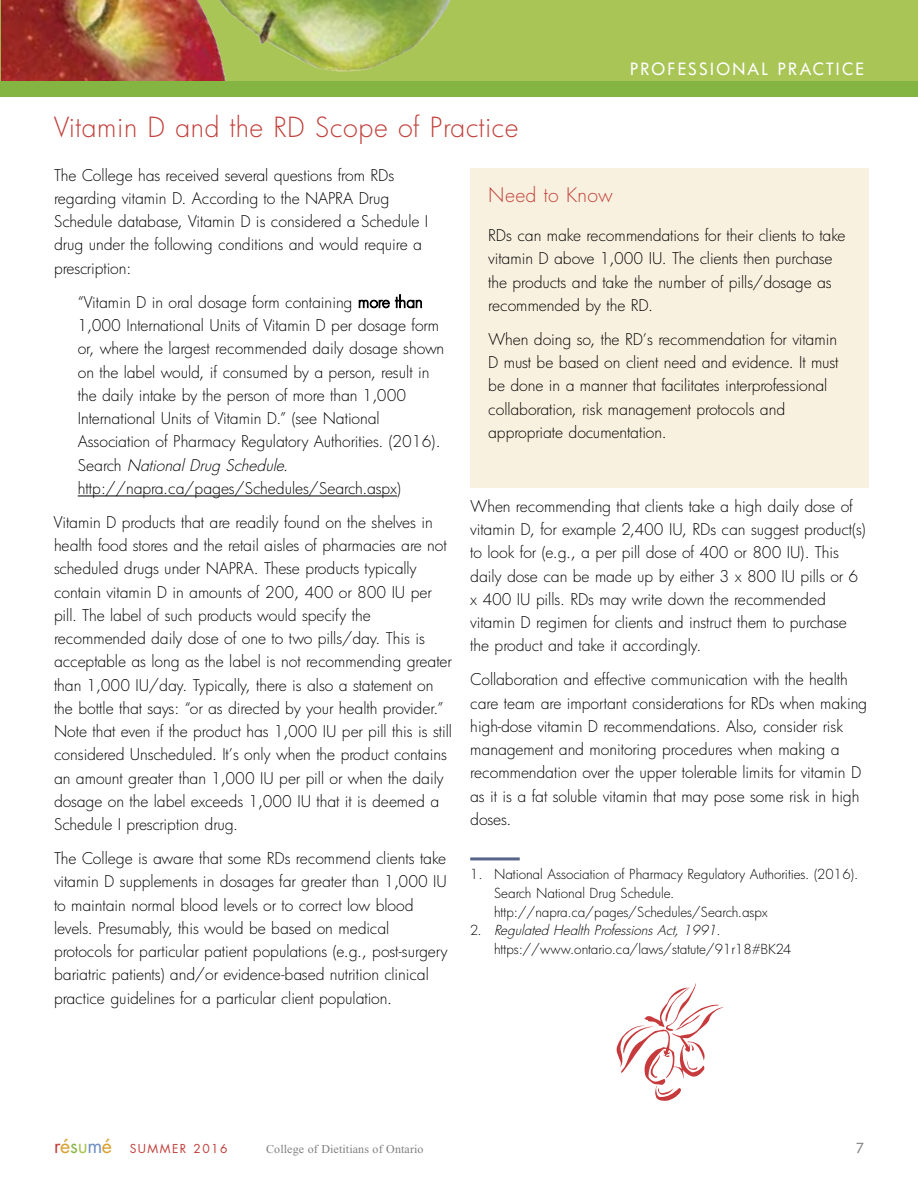
<style>
.page{position:relative;width:918px;height:1188px;background:#fff}
.page>*{position:absolute;margin:0;border:0;box-sizing:border-box;transform-origin:0 0}
.t1{font:300 27px "Futura";letter-spacing:.02em;color:#c1403b}
.t2{font:300 19.5px "Futura";letter-spacing:.015em;color:#c1403b}
.t3{font:500 16.5px "Futura";letter-spacing:.14em;color:#fff}
.t4{font:300 15.75px/23.2px "Futura";letter-spacing:-.005em;color:#000}
.t5{font:300 13.5px "Futura";letter-spacing:-.005em;color:#000}
.t6{font:italic 300 13.5px "Futura";color:#000}
.t7{font:500 13.5px "Futura";color:#808080}
.t8{font:12px "Times New Roman";letter-spacing:.01em;color:#808080}
.t9{font:12px "Futura";letter-spacing:.125em;color:#c1403b}
.s1{font-style:italic}
.s2{font-style:normal}
.s3{font-size:19.5px}
.s4{font-size:19.5px;color:#d9a02d}
.s5{font-size:19.5px;color:#8ab74b}
.s6{font-size:19.5px;color:#a8c556}
.s7{font-size:19.5px;color:#6f90c2}
</style>
<div class="page">
<div style="left:0;top:0;width:918px;height:84px;background:#a8c556"></div>
<hr style="left:78px;top:496px;width:319px;height:1px;background:#000">
<hr style="left:470px;top:857px;width:50px;height:3px;background:#556489">
<div style="left:470px;top:169px;width:399px;height:319px;background:#f9f1df"></div>
<svg style="left:617px;top:983px;width:106px;height:118px"></svg>
<img style="left:1px;top:0;width:226px;height:82px">
<img style="left:210px;top:0;width:240px;height:73px">
<div style="left:0;top:82px;width:918px;height:15px;background:#84b442"></div>
<h1 class="t1" style="left:54px;top:112px;width:466px">Vitamin D and the RD Scope of Practice</h1>
<p class="t3" style="left:630px;top:59px;width:235px">PROFESSIONAL PRACTICE</p>
<p class="t4" style="left:54px;top:164px;width:376px">The College has received several questions from RDs regarding vitamin D. According to the NAPRA Drug Schedule database, Vitamin D is considered a Schedule I drug under the following conditions and would require a prescription:</p>
<p class="t4" style="left:78px;top:291px;width:368px">“Vitamin D in oral dosage form containing more than 1,000 International Units of Vitamin D per dosage form or, where the largest recommended daily dosage shown on the label would, if consumed by a person, result in the daily intake by the person of more than 1,000<br>International Units of Vitamin D.” (see National Association of Pharmacy Regulatory Authorities. (2016).<br>S e a rc h <span class="s1">National Drug Schedule. </span>http://napra.ca/pages/Schedules/Search.aspx)</p>
<p class="t4" style="left:54px;top:511px;width:400px">Vitamin D products that are readily found on the shelves in health food stores and the retail aisles of pharmacies are not scheduled drugs under NAPRA. These products typically contain vitamin D in amounts of 200, 400 or 800 IU per pill. The label of such products would specify the recommended daily dose of one to two pills/day. This is acceptable as long as the label is not recommending greater than 1,000 IU/day. Typically, there is also a statement on the bottle that says: “or as directed by your health provider.” Note that even if the product has 1,000 IU per pill this is still considered Unscheduled. It’s only when the product contains an amount greater than 1,000 IU per pill or when the daily dosage on the label exceeds 1,000 IU that it is deemed a Schedule I prescription drug.</p>
<p class="t4" style="left:54px;top:847px;width:395px">The College is aware that some RDs recommend clients take vitamin D supplements in dosages far greater than 1,000 IU to maintain normal blood levels or to correct low blood levels. Presumably, this would be based on medical protocols for particular patient populations (e.g., post-surgery bariatric patients) and/or evidence-based nutrition clinical practice guidelines for a particular client population.</p>
<p class="t2" style="left:488px;top:183px;width:126px">Need to Know</p>
<p class="t4" style="left:488px;top:224px;width:359px">RDs can make recommendations for their clients to take vitamin D above 1,000 IU. The clients then purchase the products and take the number of pills/dosage as recommended by the RD.</p>
<p class="t4" style="left:488px;top:328px;width:352px">When doing so, the RD’s recommendation for vitamin D must be based on client need and evidence. It must be done in a manner that facilitates interprofessional collaboration, risk management protocols and appropriate documentation.</p>
<p class="t4" style="left:470px;top:495px;width:397px">When recommending that clients take a high daily dose of vitamin D, for example 2,400 IU, RDs can suggest product(s) to look for (e.g., a per pill dose of 400 or 800 IU). This daily dose can be made up by either 3 x 800 IU pills or 6 x 400 IU pills. RDs may write down the recommended vitamin D regimen for clients and instruct them to purchase the product and take it accordingly.</p>
<p class="t4" style="left:470px;top:668px;width:398px">Collaboration and effective communication with the health care team are important considerations for RDs when making high-dose vitamin D recommendations. Also, consider risk management and monitoring procedures when making a recommendation over the upper tolerable limits for vitamin D as it is a fat soluble vitamin that may pose some risk in high doses.</p>
<p class="t5" style="left:470px;top:867px;width:390px">1. National Association of Pharmacy Regulatory Authorities. (2016).</p>
<p class="t5" style="left:494px;top:885px;width:182px">Search National Drug Schedule.</p>
<p class="t5" style="left:494px;top:904px;width:275px">http://napra.ca/pages/Schedules/Search.aspx</p>
<p class="t6" style="left:470px;top:923px;width:252px"><span class="s2">2 .</span> Regulated Health Professions Act, 1991<span class="s2">.</span></p>
<p class="t5" style="left:494px;top:942px;width:299px">https://www.ontario.ca/laws/statute/91r18#BK24</p>
<p class="t9" style="left:54px;top:1140px;width:175px"><span class="s3">r</span><span class="s4">é</span><span class="s5">s</span><span class="s6">u</span><span class="s7">m</span><span class="s4">é</span> SUMMER 2016</p>
<p class="t8" style="left:266px;top:1141px;width:159px">College of Dietitians of Ontario</p>
<p class="t7" style="left:856px;top:1140px;width:9px">7</p>
</div>
